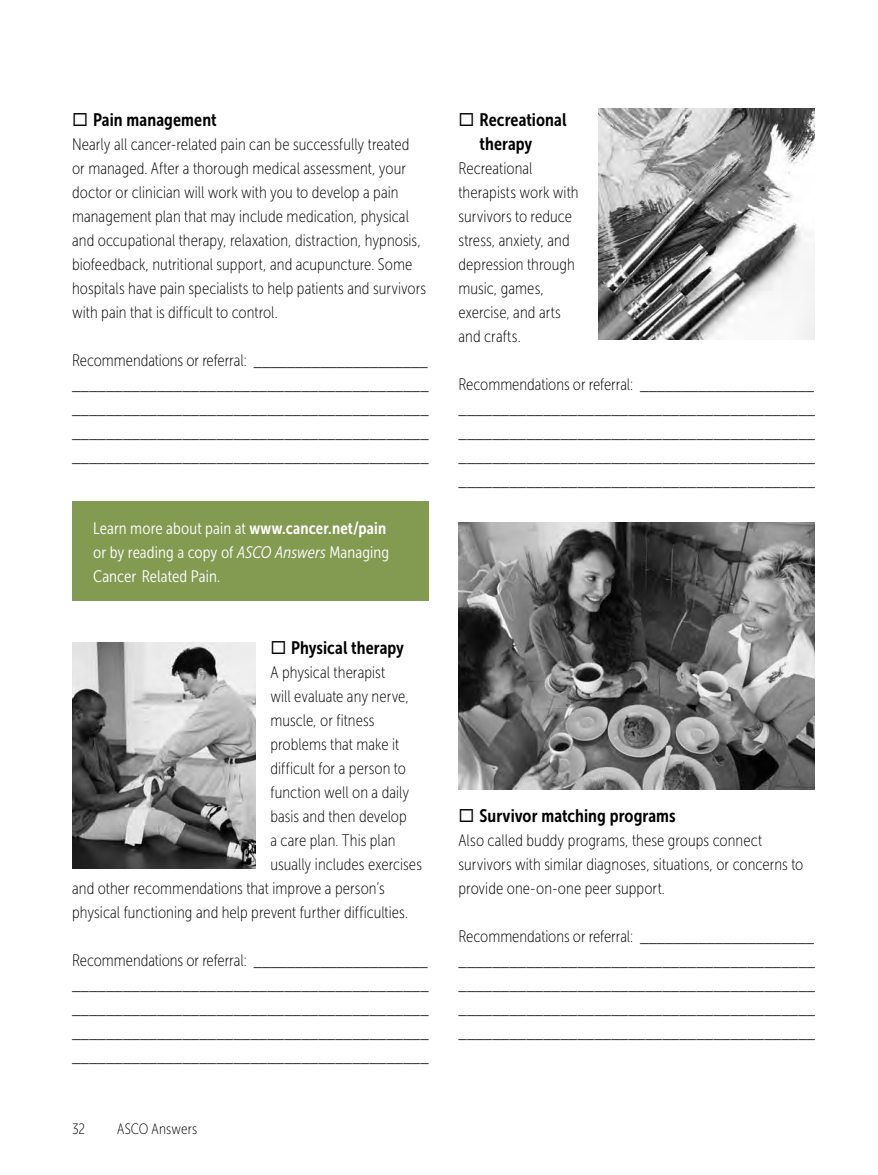
<style>
.page{position:relative;width:878px;height:1175px;background:#fff}
.page>*{position:absolute;margin:0;border:0;box-sizing:border-box;transform-origin:0 0}
.t1{font:18px "Museo Sans Cond 700";letter-spacing:.005em;color:#000}
.t2{font:16.65px/24px "Museo Sans Cond 100";letter-spacing:.005em;color:#000}
.t3{font:200 condensed 16.65px/24px "Helvetica Neue LT";color:#000;text-align:justify}
.t4{font:16.65px/24px "Museo Sans Cond 300";letter-spacing:.005em;color:#fff}
.t5{font:15px "Museo Sans Cond 100";letter-spacing:.01em;color:#000}
.s1{font-family:"Helvetica Neue LT";font-weight:200;font-stretch:condensed}
.s2{font-family:"Museo Sans Cond 700"}
.s3{font-style:italic}
</style>
<div class="page">
<div style="left:72px;top:501px;width:356px;height:100px;background:#839a51"></div>
<img style="left:72px;top:642px;width:183px;height:226px">
<img style="left:598px;top:108px;width:216px;height:232px">
<img style="left:458px;top:523px;width:356px;height:266px">
<p class="t1" style="left:72px;top:110px;width:146px">◻ Pain management</p>
<p class="t2" style="left:72px;top:132px;width:356px">Nearly all cancer-related pain can be successfully treated or managed. After a thorough medical assessment, your doctor or clinician will work with you to develop a pain management plan that may include medication, physical and occupational therapy, relaxation, distraction, hypnosis, biofeedback, nutritional support, and acupuncture. Some hospitals have pain specialists to help patients and survivors with pain that is difficult to control.</p>
<p class="t2" style="left:72px;top:348px;width:357px">Recommendations or referral: <span class="s1">_____________________</span></p>
<p class="t3" style="left:72px;top:372px;width:358px">__________________________________________ __________________________________________ __________________________________________ __________________________________________</p>
<p class="t4" style="left:93px;top:516px;width:298px">Learn more about pain at <span class="s2">www.cancer.net/pain </span>or by reading a copy of <span class="s3">ASCO Answers</span> Managing<br>Cancer Related Pain.</p>
<p class="t1" style="left:270px;top:638px;width:135px">◻ Physical therapy</p>
<p class="t2" style="left:270px;top:660px;width:153px">A physical therapist<br>will evaluate any nerve, muscle, or fitness problems that make it difficult for a person to function well on a daily basis and then develop<br>a care plan. This plan usually includes exercises</p>
<p class="t2" style="left:72px;top:876px;width:337px">and other recommendations that improve a person’s physical functioning and help prevent further difficulties.</p>
<p class="t2" style="left:72px;top:948px;width:357px">Recommendations or referral: <span class="s1">_____________________</span></p>
<p class="t3" style="left:72px;top:972px;width:358px">__________________________________________ __________________________________________ __________________________________________ __________________________________________</p>
<p class="t5" style="left:72px;top:1121px;width:15px">32</p>
<p class="t5" style="left:117px;top:1121px;width:82px">ASCO Answers</p>
<p class="t1" style="left:458px;top:110px;width:109px">◻ Recreational</p>
<h5 class="t1" style="left:479px;top:134px;width:54px">therapy</h5>
<p class="t2" style="left:458px;top:156px;width:122px">Recreational therapists work with survivors to reduce stress, anxiety, and depression through music, games, exercise, and arts and crafts.</p>
<p class="t2" style="left:458px;top:372px;width:357px">Recommendations or referral: <span class="s1">_____________________</span></p>
<p class="t3" style="left:458px;top:396px;width:358px">__________________________________________ __________________________________________ __________________________________________ __________________________________________</p>
<p class="t1" style="left:458px;top:806px;width:219px">◻ Survivor matching programs</p>
<p class="t2" style="left:458px;top:828px;width:346px">Also called buddy programs, these groups connect survivors with similar diagnoses, situations, or concerns to provide one-on-one peer support.</p>
<p class="t2" style="left:458px;top:924px;width:357px">Recommendations or referral: <span class="s1">_____________________</span></p>
<p class="t3" style="left:458px;top:948px;width:358px">__________________________________________ __________________________________________ __________________________________________ __________________________________________</p>
</div>
